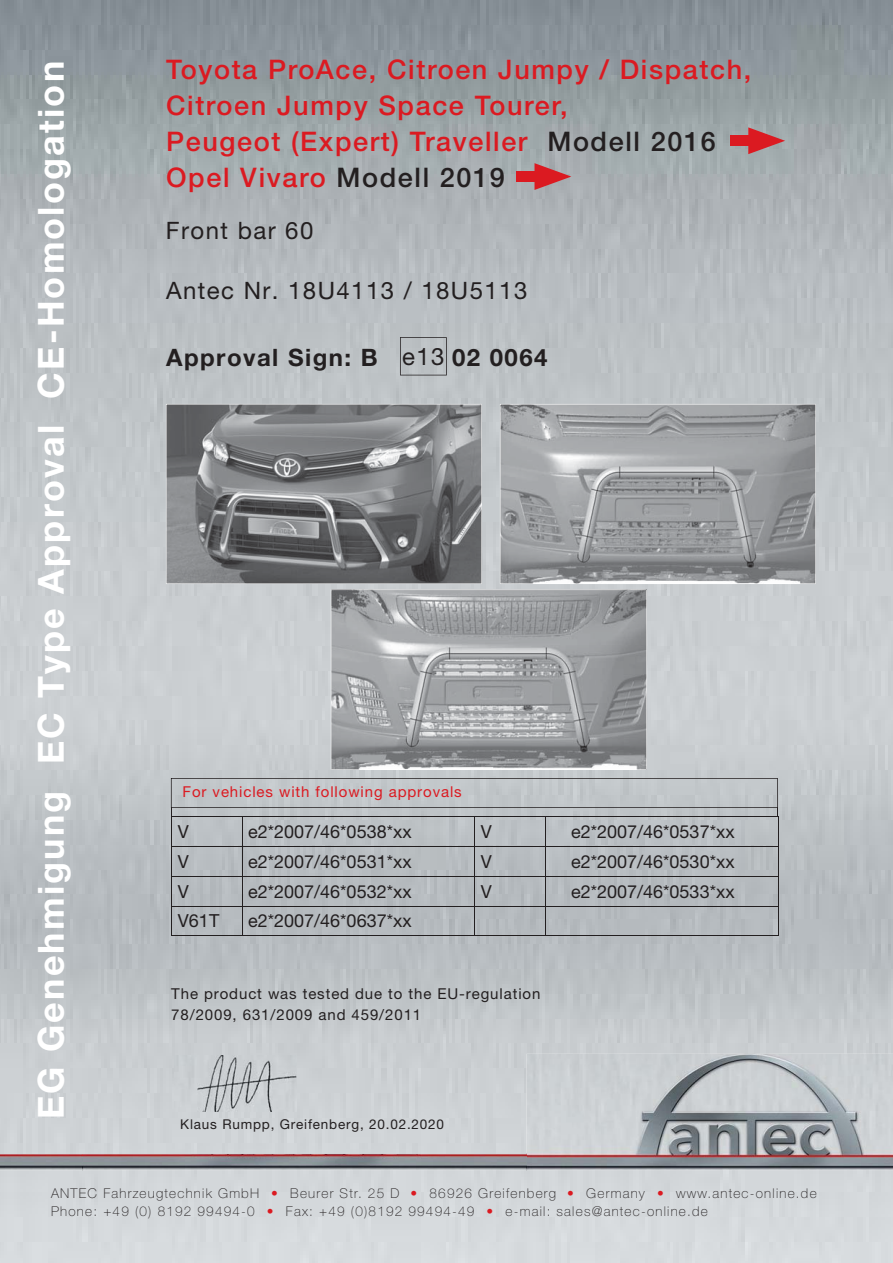
<style>
.page{position:relative;width:893px;height:1263px;background:#fff}
.page>*{position:absolute;margin:0;border:0;box-sizing:border-box;transform-origin:0 0}
.t1{font:700 36px "Helvetica Neue LT Pro";letter-spacing:.06em;color:#fff}
.t2{font:500 27px/36px "Helvetica Neue LT Pro";letter-spacing:.06em;color:#db1a21}
.t3{font:24px "Helvetica Neue LT Pro";letter-spacing:.06em;color:#231f20}
.t4{font:700 24px "Helvetica Neue LT Pro";letter-spacing:.06em;color:#231f20}
.t5{font:18px "Helvetica Neue LT Pro";color:#231f20}
.t6{font:15px/21px "Helvetica Neue LT Pro";letter-spacing:.06em;color:#231f20}
.t7{font:15px "Helvetica Neue LT Pro";letter-spacing:.06em;color:#db1a21}
.t8{font:100 13.5px/18px "Helvetica Neue LT Pro";letter-spacing:.09em;color:#231f20}
.t9{font:13.5px "Helvetica Neue LT Pro";letter-spacing:.06em;color:#231f20}
.s1{color:#231f20}
.s2{font-weight:400}
.s3{color:#db1a21}
</style>
<div class="page">
<img style="left:0;top:0;width:892px;height:1263px">
<svg style="left:400px;top:337px;width:47px;height:38px;background:#b3b7ba"></svg>
<img style="left:526px;top:1054px;width:366px;height:116px">
<img style="left:0;top:1154px;width:526px;height:16px">
<svg style="left:526px;top:1154px;width:1px;height:16px"></svg>
<svg style="left:82px;top:1154px;width:1px;height:16px"></svg>
<svg style="left:166px;top:404px;width:316px;height:180px;background:#7a7b7d"></svg>
<svg style="left:171px;top:778px;width:608px;height:157px;background:#b3b8bb"></svg>
<hr style="left:171px;top:935px;width:607px;height:1px;background:#231f20">
<img style="left:174px;top:1055px;width:122px;height:57px">
<svg style="left:500px;top:404px;width:315px;height:180px;background:#9d9fa1"></svg>
<svg style="left:331px;top:589px;width:315px;height:181px;background:#a0a2a5"></svg>
<div style="left:730px;top:136px;width:33px;height:10px;background:#db1a21"></div>
<svg style="left:748px;top:127px;width:37px;height:27px"></svg>
<div style="left:516px;top:171px;width:34px;height:11px;background:#db1a21"></div>
<svg style="left:534px;top:163px;width:37px;height:27px"></svg>
<h1 class="t1" style="left:30px;top:1119px;width:1060px;rotate:-90deg">EG Genehmigung EC Type Approval CE-Homologation</h1>
<h2 class="t2" style="left:166px;top:54px;width:586px">Toyota ProAce, Citroen Jumpy / Dispatch, Citroen Jumpy Space Tourer,<br>Peugeot (Expert) Traveller <span class="s1">Modell 2016<br></span>Opel Vivaro <span class="s1">Modell 2019</span></h2>
<h3 class="t3" style="left:166px;top:222px;width:149px">Front bar 60</h3>
<h3 class="t3" style="left:166px;top:282px;width:363px">Antec Nr. 18U4113 / 18U5113</h3>
<h3 class="t4" style="left:166px;top:344px;width:213px">Approval Sign: B</h3>
<h3 class="t4" style="left:402px;top:344px;width:147px"><span class="s2">e13</span> 02 0064</h3>
<p class="t7" style="left:183px;top:786px;width:281px">For vehicles with following approvals</p>
<h3 class="t5" style="left:178px;top:825px;width:12px">V</h3>
<h3 class="t5" style="left:248px;top:825px;width:165px">e2*2007/46*0538*xx</h3>
<h3 class="t5" style="left:481px;top:825px;width:12px">V</h3>
<h3 class="t5" style="left:571px;top:825px;width:165px">e2*2007/46*0537*xx</h3>
<h3 class="t5" style="left:178px;top:855px;width:12px">V</h3>
<h3 class="t5" style="left:248px;top:855px;width:165px">e2*2007/46*0531*xx</h3>
<h3 class="t5" style="left:481px;top:855px;width:12px">V</h3>
<h3 class="t5" style="left:571px;top:855px;width:165px">e2*2007/46*0530*xx</h3>
<h3 class="t5" style="left:178px;top:885px;width:12px">V</h3>
<h3 class="t5" style="left:248px;top:885px;width:165px">e2*2007/46*0532*xx</h3>
<h3 class="t5" style="left:481px;top:885px;width:12px">V</h3>
<h3 class="t5" style="left:571px;top:885px;width:165px">e2*2007/46*0533*xx</h3>
<h3 class="t5" style="left:178px;top:915px;width:43px">V61T</h3>
<h3 class="t5" style="left:248px;top:915px;width:165px">e2*2007/46*0637*xx</h3>
<p class="t6" style="left:171px;top:985px;width:370px">The product was tested due to the EU-regulation<br>78/2009, 631/2009 and 459/2011</p>
<p class="t9" style="left:180px;top:1119px;width:265px">Klaus Rumpp, Greifenberg, 20.02.2020</p>
<p class="t8" style="left:51px;top:1186px;width:767px">ANTEC Fahrzeugtechnik GmbH <span class="s3">•</span> Beurer Str. 25 D <span class="s3">•</span> 86926 Greifenberg <span class="s3">•</span> Germany <span class="s3">•</span> www.antec-online.de<br>Phone: +49 (0) 8192 99494-0 <span class="s3">•</span> Fax: +49 (0)8192 99494-49 <span class="s3">•</span> e-mail: sales@antec-online.de</p>
</div>
